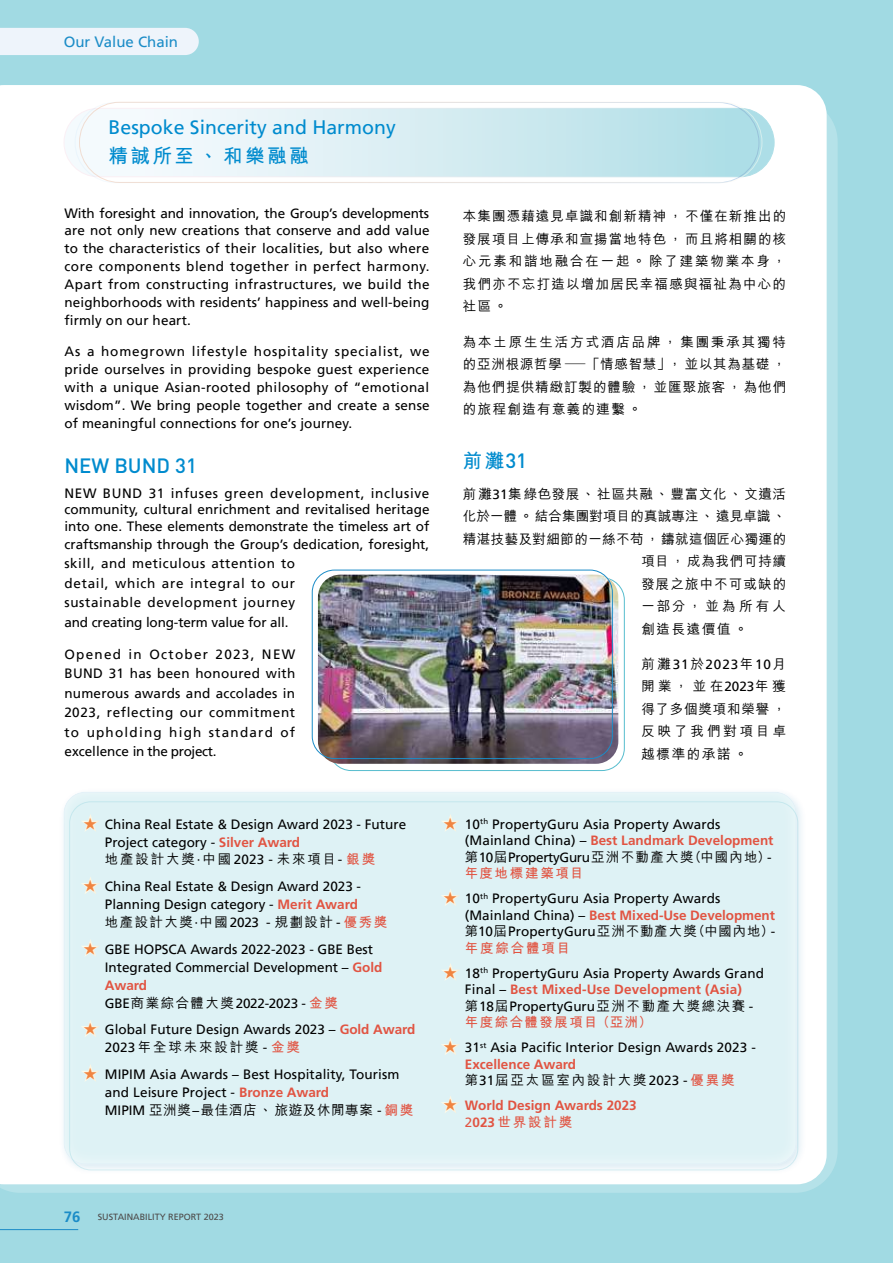
<style>
.page{position:relative;width:893px;height:1263px;background:#a1dae3}
.page>*{position:absolute;margin:0;border:0;box-sizing:border-box;transform-origin:0 0}
.t1{font:500 20.4px "DINOT";color:#008bce}
.t2{font:19.5px "Frutiger LT";color:#008bce}
.t3{font:19.5px "M Hei Bold HKSCS";letter-spacing:.125em;color:#008bce}
.t4{font:15px "Frutiger LT";color:#1b8cc7}
.t5{font:13.5px/18px "Frutiger LT";letter-spacing:.005em;color:#000}
.t6{font:13.5px/22.5px "M Hei Medium HKSCS";letter-spacing:.08em;color:#000;text-align:justify}
.t7{font:13.5px/19.5px "Frutiger LT";letter-spacing:.04em;color:#000}
.t8{font:700 13.5px "Frutiger LT Std";color:#e15442}
.t9{font:13.5px "M Hei Medium HKSCS";letter-spacing:.135em;color:#000}
.t10{font:13.5px "M Hei Medium HKSCS";letter-spacing:.045em;color:#000}
.t11{font:13.5px "M Hei Medium HKSCS";letter-spacing:.1em;color:#000}
.t12{font:13.5px "M Hei Medium HKSCS";letter-spacing:.06em;color:#000}
.t13{font:13.5px "M Hei Bold HKSCS";letter-spacing:.125em;color:#e15442}
.t14{font:13.5px "M Hei Medium HKSCS";letter-spacing:.01em;color:#000}
.t15{font:13.5px "M Hei Medium HKSCS";letter-spacing:.03em;color:#000}
.t16{font:13.5px "M Hei Medium HKSCS";letter-spacing:.105em;color:#000}
.t17{font:13.5px "Frutiger LT";letter-spacing:-.02em;color:#000}
.t18{font:13.5px "M Hei Bold HKSCS";letter-spacing:.105em;color:#e15442}
.t19{font:13.5px "M Hei Medium HKSCS";letter-spacing:.055em;color:#000}
.t20{font:13.5px "M Hei Medium HKSCS";letter-spacing:.245em;color:#000}
.t21{font:9px "Frutiger LT";color:#4c4948}
.s1{font-family:"DINOT";font-weight:500;font-size:20.4px}
.s2{font-family:"Frutiger LT"}
.s3{font-family:"M Hei Medium HKSCS"}
.s4{font-family:"M Hei Medium HKSCS";color:#fff}
.s5{font-family:"Frutiger LT Std";font-weight:700;color:#e15442}
.s6{font-family:"M Hei Bold HKSCS";color:#e15442}
.s7{font-family:"Frutiger LT";font-weight:400;color:#000}
.s8{font-family:"M Hei Medium HKSCS";font-weight:400;color:#fff}
.s9{font-family:"Frutiger LT Std";font-weight:700}
.s10{font-family:"Frutiger LT Std";font-weight:700;font-size:15px;color:#1b8cc7}
</style>
<div class="page">
<div style="left:0;top:114px;width:838px;height:1079px;background:#b5e2e9"></div>
<div style="left:0;top:85px;width:827px;height:1099px;background:#fff"></div>
<div style="left:0;top:28px;width:199px;height:27px;background:#eef4fb"></div>
<hr style="left:0;top:1229px;width:78px;height:1px;background:#1b8cc7">
<img style="left:318px;top:575px;width:300px;height:189px">
<div style="left:312px;top:570px;width:301px;height:189px;border:1px solid #1b8cc7;border-radius:22px"></div>
<div style="left:59px;top:787px;width:749px;height:388px;background:#0075aa;opacity:.75"></div>
<div style="left:63px;top:790px;width:735px;height:375px;background:#def2f5"></div>
<div style="left:64px;top:108px;width:710px;height:69px;background:linear-gradient(to right,#fefdff,#aedde6);border-radius:34px"></div>
<div style="left:64px;top:108px;width:710px;height:69px;border:1px solid #fff;border-radius:34px"></div>
<div style="left:79px;top:102px;width:683px;height:81px;border:1px solid #fff;border-radius:40px"></div>
<p class="t4" style="left:64px;top:33px;width:116px">Our Value Chain</p>
<h2 class="t2" style="left:109px;top:116px;width:289px">Bespoke Sincerity and Harmony</h2>
<h2 class="t3" style="left:109px;top:141px;width:201px">精誠所至、和樂融融</h2>
<p class="t5" style="left:64px;top:205px;width:367px;line-height:16.5px">With foresight and innovation, the Group’s developments are not only new creations that conserve and add value</p>
<p class="t5" style="left:64px;top:239px;width:367px;text-align:justify">to the characteristics of their localities, but also where core components blend together in perfect harmony.<br>Apart from constructing infrastructures, we build the neighborhoods with residents’ happiness and well-being firmly on our heart.</p>
<p class="t5" style="left:64px;top:342px;width:367px;text-align:justify">As a homegrown lifestyle hospitality specialist, we pride ourselves in providing bespoke guest experience with a unique Asian-rooted philosophy of “emotional wisdom”. We bring people together and create a sense of meaningful connections for one’s journey.</p>
<h1 class="t1" style="left:64px;top:451px;width:134px">NEW BUND 31</h1>
<p class="t5" style="left:64px;top:485px;width:367px;line-height:16.5px;text-align:justify">NEW BUND 31 infuses green development, inclusive community, cultural enrichment and revitalised heritage into one. These elements demonstrate the timeless art of</p>
<p class="t7" style="left:64px;top:534px;width:366px">craftsmanship through the Group’s dedication, foresight, skill, and meticulous attention to<br>detail, which are integral to our<br>sustainable development journey<br>and creating long-term value for all.</p>
<p class="t5" style="left:64px;top:644px;width:232px;line-height:19.5px;text-align:justify">Opened in October 2023, NEW BUND 31 has been honoured with numerous awards and accolades in 2023, reflecting our commitment to upholding high standard of excellence in the project.</p>
<p class="t6" style="left:463px;top:204px;width:325px">本集團憑藉遠見卓識和創新精神，不僅在新推出的發展項目上傳承和宣揚當地特色，而且將相關的核心元素和諧地融合在一起。除了建築物業本身，我們亦不忘打造以增加居民幸福感與福祉為中心的社區。</p>
<p class="t6" style="left:463px;top:329px;width:325px">為本土原生生活方式酒店品牌，集團秉承其獨特的亞洲根源哲學 ─「情感智慧」，並以其為基礎，為他們提供精緻訂製的體驗，並匯聚旅客，為他們的旅程創造有意義的連繫。</p>
<h2 class="t3" style="left:463px;top:446px;width:66px">前灘<span class="s1">31</span></h2>
<p class="t10" style="left:463px;top:484px;width:325px">前灘<span class="s2">31</span>集綠色發展、社區共融、豐富文化、文遺活</p>
<p class="t14" style="left:463px;top:506px;width:325px">化於一體。結合集團對項目的真誠專注、遠見卓識、</p>
<p class="t15" style="left:463px;top:529px;width:325px">精湛技藝及對細節的一絲不苟，鑄就這個匠心獨運的</p>
<p class="t19" style="left:641px;top:551px;width:146px">項目，成為我們可持續</p>
<p class="t6" style="left:641px;top:571px;width:146px">發展之旅中不可或缺的</p>
<p class="t20" style="left:641px;top:596px;width:146px">一部分，並為所有人</p>
<p class="t6" style="left:641px;top:616px;width:108px">創造長遠價值。</p>
<p class="t5" style="left:641px;top:655px;width:146px"><span class="s3">前灘</span>31<span class="s3">於</span>2023<span class="s3">年</span>10<span class="s3">月</span></p>
<p class="t6" style="left:641px;top:674px;width:146px">開業，並在<span class="s2">2023</span>年獲得了多個獎項和榮譽，反映了我們對項目卓越標準的承諾。</p>
<p class="t5" style="left:105px;top:815px;width:303px;text-indent:-21px"><span class="s4">★</span> China Real Estate &amp; Design Award 2023 - Future<br>Project category - <span class="s5">Silver Award</span></p>
<p class="t9" style="left:105px;top:850px;width:272px">地產設計大獎<span class="s2">·</span>中國 <span class="s2">2023 -</span> 未來項目<span class="s2">-</span> <span class="s6">銀獎</span></p>
<p class="t5" style="left:84px;top:877px;width:279px;text-align:right"><span class="s4">★</span> China Real Estate &amp; Design Award 2023 -<br>Planning Design category - <span class="s5">Merit Award</span></p>
<p class="t16" style="left:105px;top:912px;width:284px">地產設計大獎<span class="s2">·</span>中國 <span class="s2">2023 -</span> 規劃設計 <span class="s2">-</span> <span class="s6">優秀獎</span></p>
<p class="t5" style="left:105px;top:940px;width:279px;text-indent:-21px"><span class="s4">★</span> GBE HOPSCA Awards 2022-2023 - GBE Best<br>Integrated Commercial Development – <span class="s5">Gold</span></p>
<p class="t8" style="left:105px;top:977px;width:44px">Award</p>
<p class="t17" style="left:105px;top:995px;width:235px">GBE<span class="s3">商業綜合體大獎</span> 2022-2023 - <span class="s6">金獎</span></p>
<p class="t5" style="left:84px;top:1020px;width:333px"><span class="s4">★</span> Global Future Design Awards 2023 – <span class="s5">Gold Award</span></p>
<p class="t9" style="left:105px;top:1037px;width:197px"><span class="s2">2023</span> 年全球未來設計獎 <span class="s2">-</span> <span class="s6">金獎</span></p>
<p class="t5" style="left:105px;top:1065px;width:296px;text-indent:-21px"><span class="s4">★</span> MIPIM Asia Awards – Best Hospitality, Tourism and Leisure Project - <span class="s5">Bronze Award</span></p>
<p class="t10" style="left:105px;top:1100px;width:310px"><span class="s2">MIPIM</span> 亞洲獎 <span class="s2">–</span> 最佳酒店、旅遊及休閒專案 <span class="s2">-</span> <span class="s6">銅獎</span></p>
<p class="t5" style="left:444px;top:815px;width:278px"><span class="s4">★</span> 10<sup>th</sup> PropertyGuru Asia Property Awards</p>
<p class="t8" style="left:465px;top:832px;width:310px"><span class="s7">(Mainland China) –</span> Best Landmark Development</p>
<p class="t11" style="left:465px;top:847px;width:308px">第<span class="s2">10</span>屆<span class="s2">PropertyGuru</span>亞洲不動產大獎（中國內地）<span class="s2">-</span></p>
<p class="t13" style="left:465px;top:863px;width:120px">年度地標建築項目</p>
<p class="t5" style="left:444px;top:889px;width:278px"><span class="s4">★</span> 10<sup>th</sup> PropertyGuru Asia Property Awards</p>
<p class="t8" style="left:465px;top:907px;width:312px"><span class="s7">(Mainland China) –</span> Best Mixed-Use Development</p>
<p class="t12" style="left:465px;top:921px;width:312px">第<span class="s2">10</span>屆<span class="s2">PropertyGuru</span>亞洲不動產大獎（中國內地）<span class="s2">-</span></p>
<p class="t13" style="left:465px;top:938px;width:107px">年度綜合體項目</p>
<p class="t5" style="left:444px;top:964px;width:322px"><span class="s4">★</span> 18<sup>th</sup> PropertyGuru Asia Property Awards Grand</p>
<p class="t8" style="left:465px;top:981px;width:278px"><span class="s7">Final –</span> Best Mixed-Use Development (Asia)</p>
<p class="t5" style="left:465px;top:997px;width:290px"><span class="s3">第</span>18<span class="s3">屆</span>PropertyGuru<span class="s3">亞洲不動產大獎總決賽</span> -</p>
<p class="t18" style="left:465px;top:1012px;width:189px">年度綜合體發展項目（亞洲）</p>
<p class="t5" style="left:444px;top:1038px;width:314px"><span class="s4">★</span> 31<sup>st</sup> Asia Pacific Interior Design Awards 2023 -</p>
<p class="t8" style="left:465px;top:1056px;width:113px">Excellence Award</p>
<p class="t9" style="left:465px;top:1070px;width:271px">第<span class="s2">31</span>屆亞太區室內設計大獎<span class="s2">2023 -</span><span class="s6">優異獎</span></p>
<p class="t8" style="left:444px;top:1097px;width:195px"><span class="s8">★</span> World Design Awards 2023</p>
<p class="t13" style="left:465px;top:1112px;width:109px"><span class="s2">2</span><span class="s9">023</span>世界設計獎</p>
<p class="t21" style="left:64px;top:1211px;width:161px"><span class="s10">76</span> SUSTAINABILITY REPORT 2023</p>
</div>
